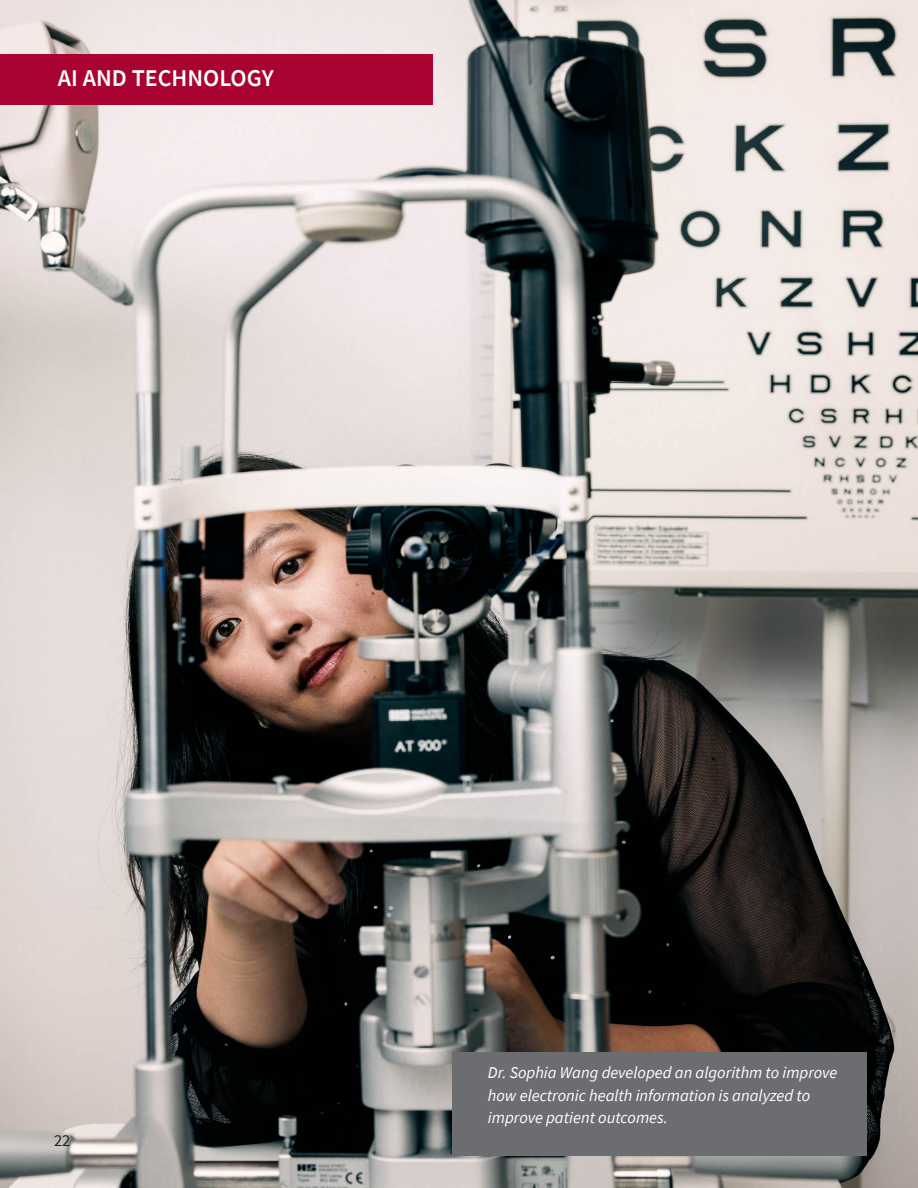
<style>
.page{position:relative;width:918px;height:1188px;background:#fff}
.page>*{position:absolute;margin:0;border:0;box-sizing:border-box;transform-origin:0 0}
.Annual_Report_Headline_2023{font:600 24px "Source Sans Pro";color:#fff}
.Annual_Report_Captions_2023{font:italic 16.5px/22.5px "Source Sans Pro";color:#fff}
.t1{font:16.5px "Source Sans Pro";color:#231f20}
</style>
<div class="page">
<img style="left:0;top:0;width:918px;height:1188px">
<div style="left:452px;top:1052px;width:415px;height:104px;background:#6c6d70"></div>
<div style="left:0;top:54px;width:432px;height:51px;background:#a90332"></div>
<p class="Annual_Report_Headline_2023" style="left:58px;top:62px;width:218px">AI AND TECHNOLOGY</p>
<p class="t1" style="left:54px;top:1130px;width:18px">22</p>
<p class="Annual_Report_Captions_2023" style="left:488px;top:1061px;width:351px">Dr. Sophia Wang developed an algorithm to improve how electronic health information is analyzed to improve patient outcomes.</p>
</div>
